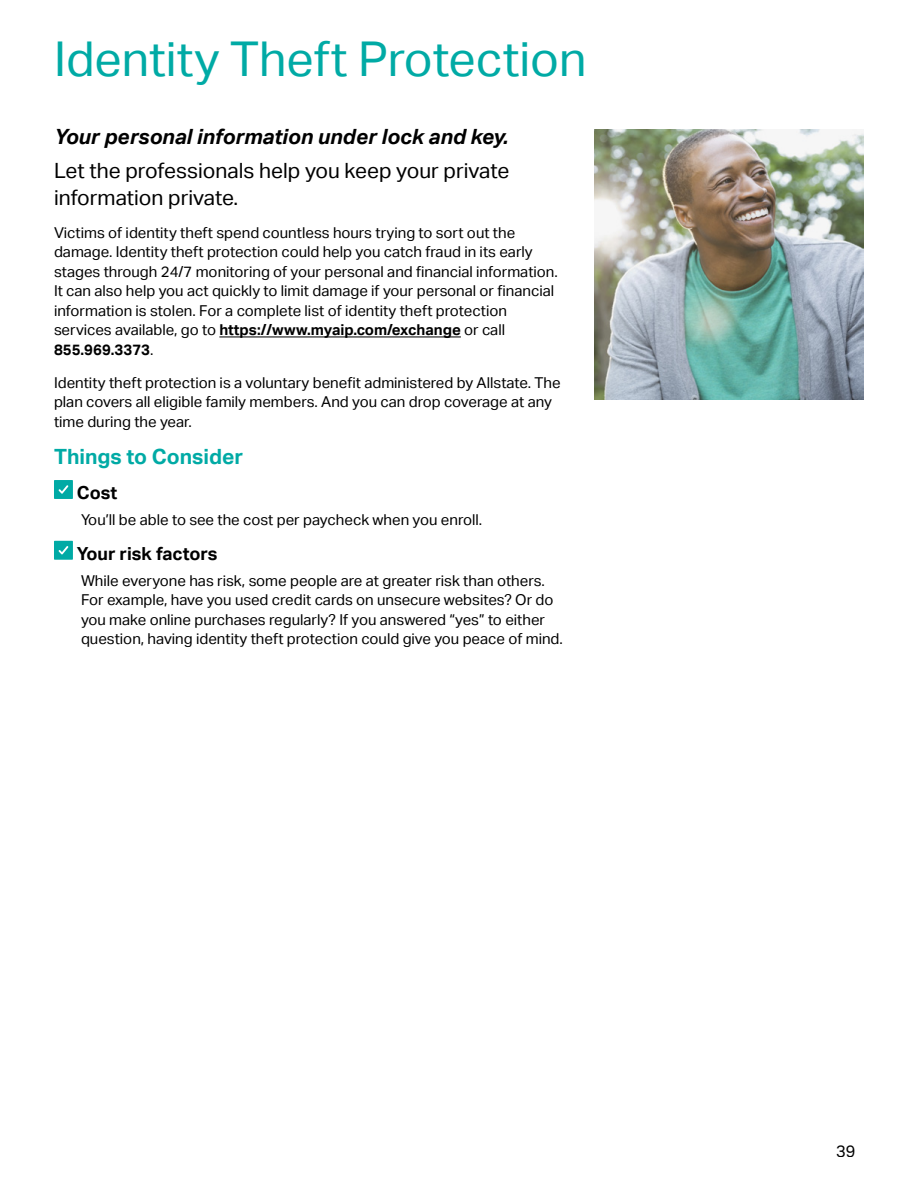
<style>
.page{position:relative;width:918px;height:1188px;background:#fff}
.page>*{position:absolute;margin:0;border:0;box-sizing:border-box;transform-origin:0 0}
.t1{font:48px "AECOM Sans";color:#00aaa5}
.t2{font:21px/27px "AECOM Sans";color:#000}
.t3{font:italic 700 21px "AECOM Sans";color:#000}
.t4{font:700 21px "AECOM Sans";color:#00aaa5}
.t5{font:700 18px "AECOM Sans";color:#000}
.t6{font:16.5px "AECOM Sans";color:#000}
.t7{font:15px/19.5px "AECOM Sans";color:#000}
.s1{font-weight:700}
</style>
<div class="page">
<hr style="left:219px;top:336px;width:242px;height:1px;background:#000">
<div style="left:54px;top:480px;width:19px;height:19px;background:#00aaa5"></div>
<svg style="left:59px;top:485px;width:9px;height:9px"></svg>
<div style="left:54px;top:541px;width:19px;height:19px;background:#00aaa5"></div>
<svg style="left:59px;top:546px;width:9px;height:8px"></svg>
<img style="left:594px;top:130px;width:270px;height:270px">
<h1 class="t1" style="left:54px;top:32px;width:534px">Identity Theft Protection</h1>
<h2 class="t3" style="left:54px;top:125px;width:456px">Your personal information under lock and key.</h2>
<h2 class="t2" style="left:54px;top:157px;width:457px">Let the professionals help you keep your private information private.</h2>
<p class="t7" style="left:54px;top:223px;width:505px">Victims of identity theft spend countless hours trying to sort out the damage. Identity theft protection could help you catch fraud in its early stages through 24/7 monitoring of your personal and financial information.<br>It can also help you act quickly to limit damage if your personal or financial information is stolen. For a complete list of identity theft protection services available, go to <span class="s1">https://www.myaip.com/exchange</span> or call <span class="s1">855.969.3373</span>.</p>
<p class="t7" style="left:54px;top:373px;width:508px">Identity theft protection is a voluntary benefit administered by Allstate. The plan covers all eligible family members. And you can drop coverage at any time during the year.</p>
<h2 class="t4" style="left:54px;top:445px;width:191px">Things to Consider</h2>
<p class="t5" style="left:77px;top:482px;width:42px">Cost</p>
<p class="t7" style="left:81px;top:510px;width:403px">You’ll be able to see the cost per paycheck when you enroll.</p>
<p class="t5" style="left:77px;top:543px;width:142px">Your risk factors</p>
<p class="t7" style="left:81px;top:571px;width:483px">While everyone has risk, some people are at greater risk than others.<br>For example, have you used credit cards on unsecure websites? Or do you make online purchases regularly? If you answered “yes” to either question, having identity theft protection could give you peace of mind.</p>
<p class="t6" style="left:836px;top:1141px;width:21px">39</p>
</div>
